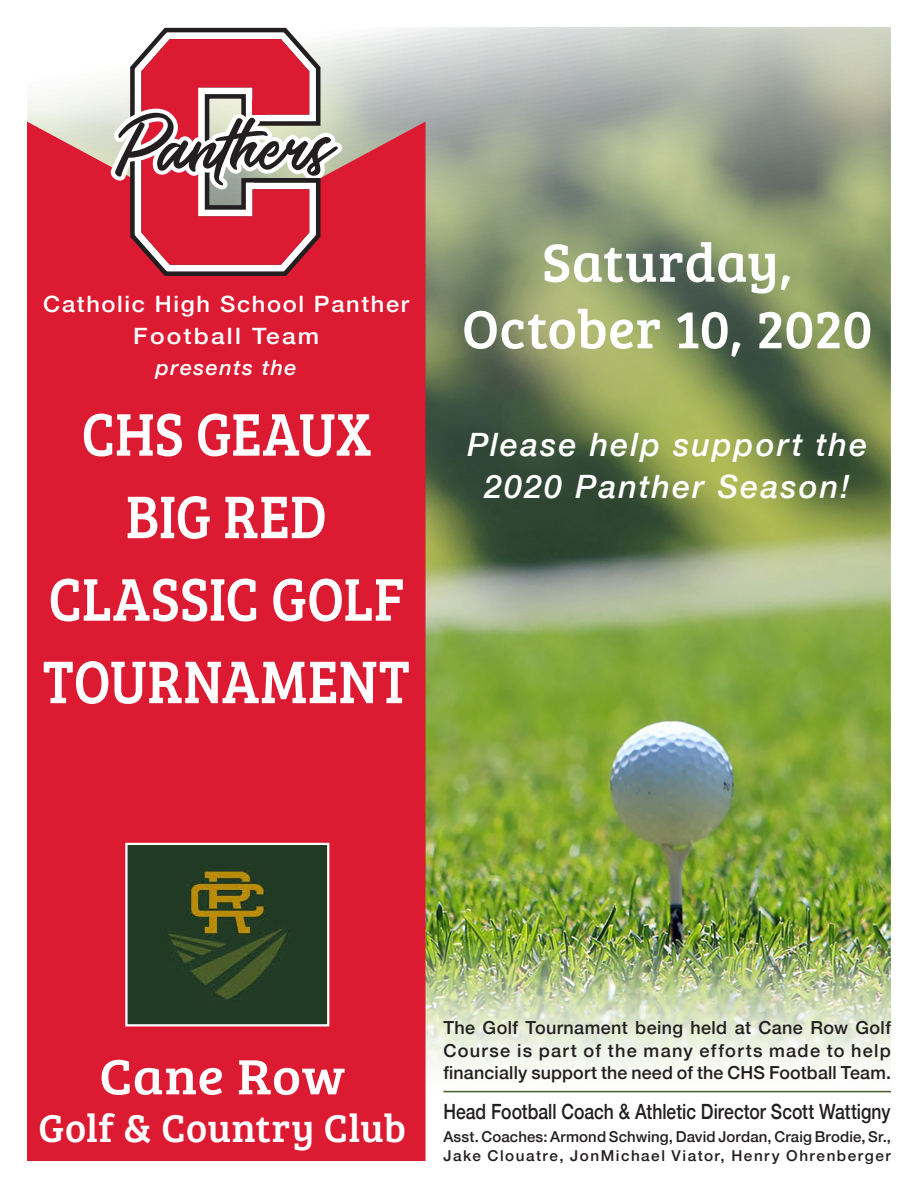
<style>
.page{position:relative;width:918px;height:1188px;background:#fff}
.page>*{position:absolute;margin:0;border:0;box-sizing:border-box;transform-origin:0 0}
.t1{font:62.25px/82.5px "Bree Serif";letter-spacing:.005em;color:#fff;text-align:center;scale:.89 1}
.t2{font:55.5px "Bree Serif";color:#fff}
.t3{font:51.15px "Bree Serif";letter-spacing:.01em;color:#fff;scale:1.07 1}
.t4{font:40.05px "Bree Serif";letter-spacing:.01em;color:#fff}
.t5{font:italic 500 32.25px/42px "Helvetica Neue";letter-spacing:.07em;color:#fff;text-align:center}
.t6{font:500 22.5px/31.5px "Helvetica Neue";letter-spacing:.07em;color:#fff;text-align:center;scale:1.05 1}
.t7{font:500 21px "Helvetica Neue";color:#231f20;scale:.83 1}
.t8{font:italic 500 21px "Helvetica Neue";letter-spacing:.07em;color:#fff}
.t9{font:500 18px/22.5px "Helvetica Neue";letter-spacing:.01em;color:#231f20;text-align:justify}
.t10{font:500 15px/19.5px "Helvetica Neue";letter-spacing:.02em;color:#231f20}
</style>
<div class="page">
<img style="left:27px;top:28px;width:863px;height:1065px">
<div style="left:27px;top:122px;width:399px;height:1039px;background:#dc1a32"></div>
<svg style="left:128px;top:28px;width:195px;height:248px"></svg>
<svg style="left:111px;top:39px;width:231px;height:226px"></svg>
<img style="left:128px;top:846px;width:198px;height:177px">
<div style="left:125px;top:843px;width:204px;height:183px;border:2px solid #fff"></div>
<hr style="left:443px;top:1091px;width:448px;height:1px;background:#4a5c29">
<p class="t6" style="left:43px;top:287px;width:350px">Catholic High School Panther<br>Football Team</p>
<p class="t8" style="left:156px;top:350px;width:142px">presents the</p>
<p class="t1" style="left:82px;top:390px;width:327px">CHS GEAUX<br>BIG RED</p>
<p class="t1" style="left:43px;top:555px;width:414px;text-align:left">CLASSIC GOLF<br>TOURNAMENT</p>
<p class="t2" style="left:542px;top:222px;width:252px">Saturday,</p>
<p class="t2" style="left:462px;top:289px;width:412px">October 10, 2020</p>
<p class="t5" style="left:467px;top:421px;width:401px">Please help support the<br>2020 Panther Season!</p>
<p class="t3" style="left:99px;top:1039px;width:231px">Cane Row</p>
<p class="t4" style="left:38px;top:1099px;width:369px">Golf &amp; Country Club</p>
<p class="t9" style="left:443px;top:1015px;width:449px">The Golf Tournament being held at Cane Row Golf Course is part of the many efforts made to help financially support the need of the CHS Football Team.</p>
<p class="t7" style="left:443px;top:1094px;width:540px">Head Football Coach &amp; Athletic Director Scott Wattigny</p>
<p class="t10" style="left:443px;top:1125px;width:449px">Asst. Coaches: Armond Schwing, David Jordan, Craig Brodie, Sr.,<br>Jake Clouatre, JonMichael Viator, Henry Ohrenberger</p>
</div>
